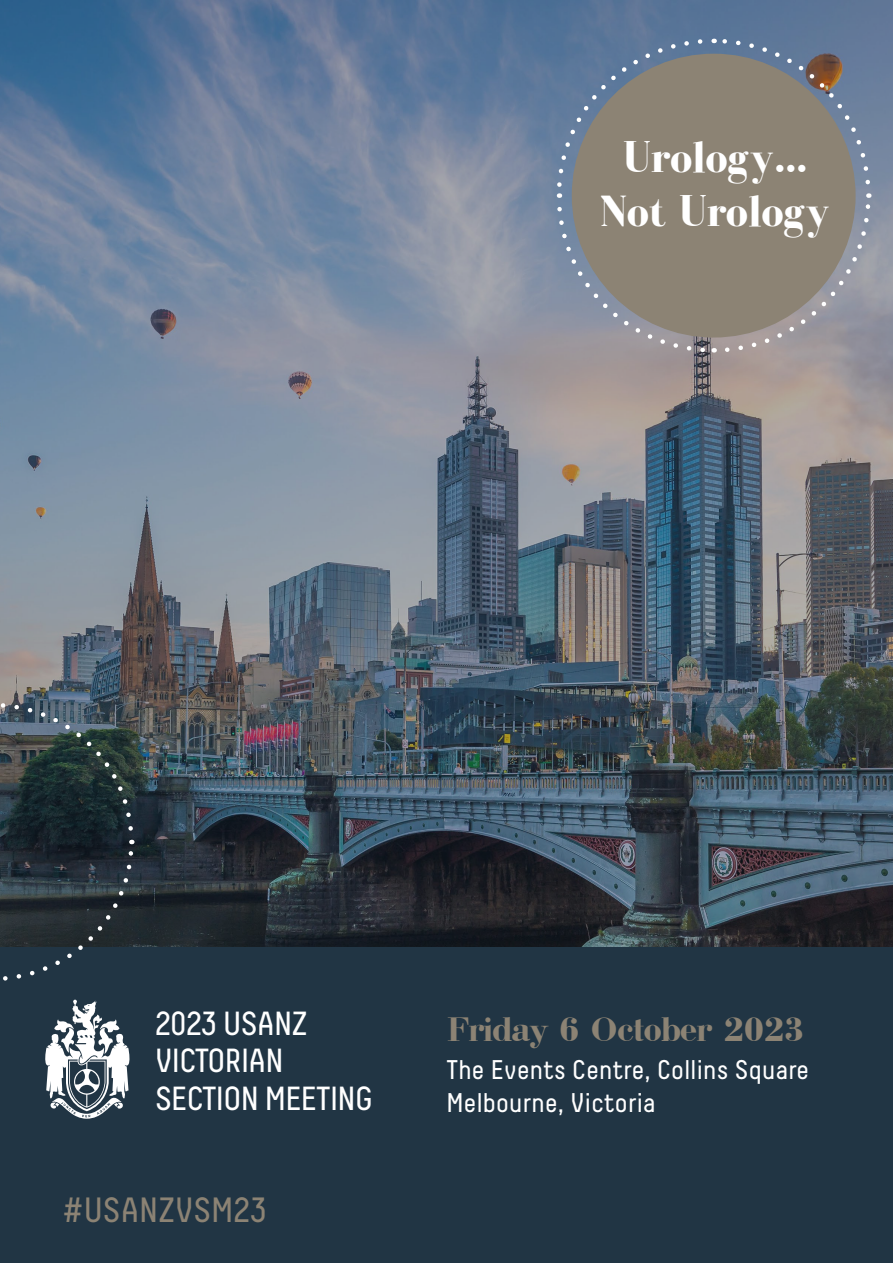
<style>
.page{position:relative;width:893px;height:1263px;background:#fff}
.page>*{position:absolute;margin:0;border:0;box-sizing:border-box;transform-origin:0 0}
.t1{font:700 45px/54px "Bodoni FLF";color:#fff;text-align:center}
.t2{font:36px "Bodoni Bold Cyrillic";letter-spacing:-.02em;color:#8c8374}
.t3{font:35.1px "Decima";color:#8c8374}
.t4{font:33.45px/37.3px "Decima";letter-spacing:-.02em;color:#fff}
.t5{font:27px/33px "Decima";letter-spacing:.01em;color:#fff}
</style>
<div class="page">
<img style="left:0;top:0;width:893px;height:947px">
<div style="left:0;top:947px;width:893px;height:316px;background:#213544"></div>
<div style="left:572px;top:54px;width:284px;height:284px;background:#8c8374;border-radius:50%"></div>
<svg style="left:45px;top:1000px;width:85px;height:119px"></svg>
<svg style="left:722px;top:193px;width:151px;height:162px"></svg>
<svg style="left:714px;top:36px;width:159px;height:151px"></svg>
<svg style="left:554px;top:37px;width:151px;height:161px"></svg>
<svg style="left:555px;top:204px;width:160px;height:151px"></svg>
<svg style="left:0;top:700px;width:136px;height:133px;background:#314044"></svg>
<svg style="left:0;top:840px;width:136px;height:141px"></svg>
<h1 class="t1" style="left:600px;top:131px;width:231px">Urology…<br>Not Urology</h1>
<p class="t4" style="left:155px;top:1004px;width:219px">2023 USANZ<br>VICTORIAN<br>SECTION MEETING</p>
<p class="t3" style="left:62px;top:1190px;width:206px">#USANZVSM23</p>
<h2 class="t2" style="left:446px;top:1011px;width:359px">Friday 6 October 2023</h2>
<p class="t5" style="left:446px;top:1053px;width:364px">The Events Centre, Collins Square<br>Melbourne, Victoria</p>
</div>
